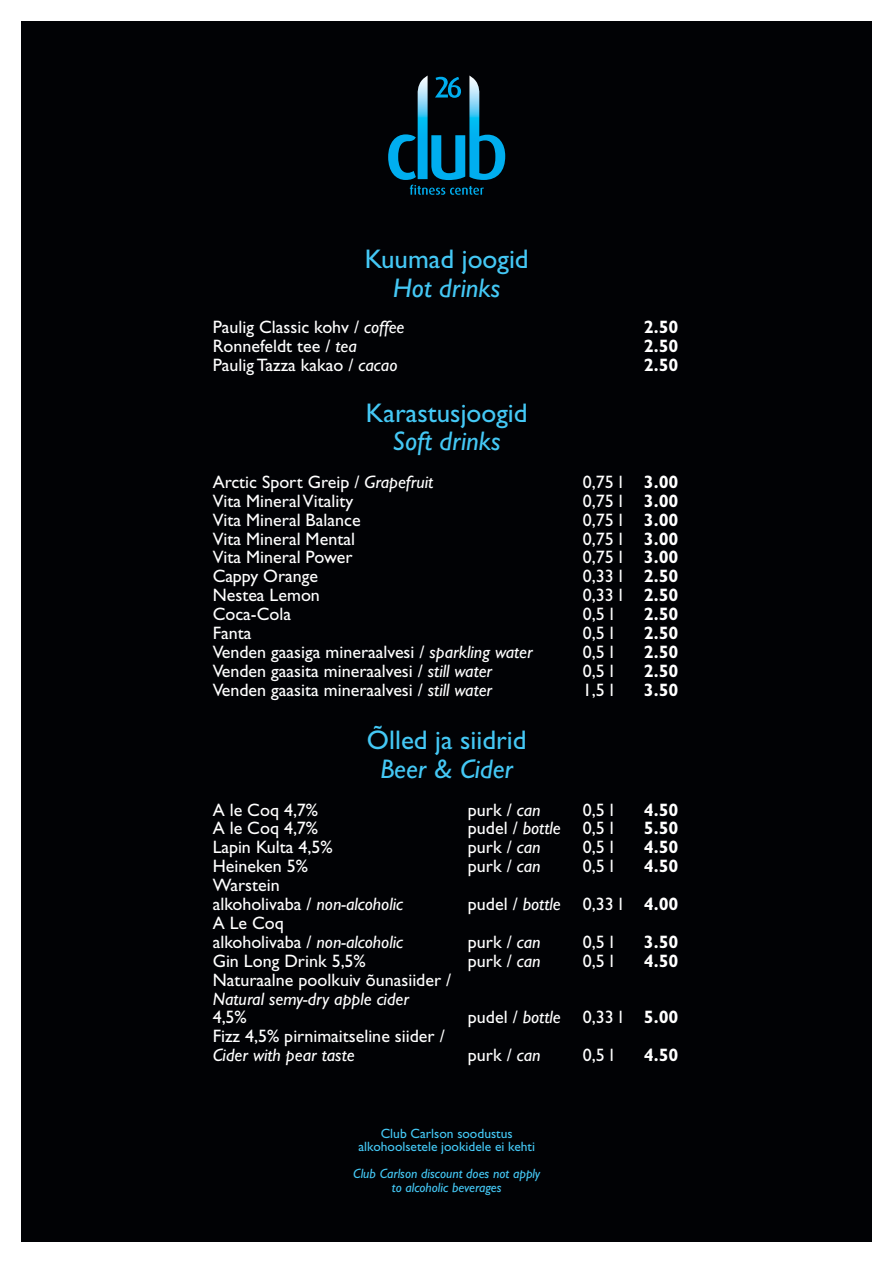
<style>
.page{position:relative;width:893px;height:1263px;background:#fff}
.page>*{position:absolute;margin:0;border:0;box-sizing:border-box;transform-origin:0 0}
.t1{font:27px "Gill Sans";color:#44c8f5}
.t2{font:italic 27px "Gill Sans";color:#44c8f5}
.t3{font:18px/18.9px "Gill Sans";color:#fff}
.t4{font:700 18px "Gill Sans";color:#fff}
.t5{font:italic 18px "Gill Sans";color:#fff}
.t6{font:italic 13.5px/13.5px "Gill Sans";color:#44c8f5;text-align:center}
.t7{font:13.5px/13.5px "Gill Sans";color:#44c8f5;text-align:center}
.s1{font-style:italic}
.s2{font-weight:700}
</style>
<div class="page">
<div style="left:21px;top:21px;width:851px;height:1221px;background:#010205"></div>
<svg style="left:410px;top:184px;width:74px;height:11px"></svg>
<img style="left:388px;top:76px;width:117px;height:104px">
<h1 class="t1" style="left:365px;top:250px;width:165px">Kuumad joogid</h1>
<h1 class="t2" style="left:393px;top:278px;width:109px">Hot drinks</h1>
<p class="t3" style="left:213px;top:319px;width:193px">Paulig Classic kohv / <span class="s1">coffee</span></p>
<p class="t4" style="left:644px;top:321px;width:36px">2.50</p>
<p class="t3" style="left:213px;top:338px;width:146px">Ronnefeldt tee / <span class="s1">tea</span></p>
<p class="t4" style="left:644px;top:339px;width:36px">2.50</p>
<p class="t3" style="left:213px;top:357px;width:186px">Paulig Tazza kakao / <span class="s1">cacao</span></p>
<p class="t4" style="left:644px;top:358px;width:36px">2.50</p>
<h1 class="t1" style="left:366px;top:403px;width:163px">Karastusjoogid</h1>
<h1 class="t2" style="left:392px;top:432px;width:110px">Soft drinks</h1>
<p class="t3" style="left:213px;top:474px;width:222px">Arctic Sport Greip / <span class="s1">Grapefruit</span></p>
<p class="t3" style="left:583px;top:474px;width:97px">0,75 l <span class="s2">3.00</span></p>
<p class="t3" style="left:213px;top:493px;width:142px">Vita Mineral Vitality</p>
<p class="t3" style="left:583px;top:493px;width:97px">0,75 l <span class="s2">3.00</span></p>
<p class="t3" style="left:213px;top:512px;width:149px">Vita Mineral Balance</p>
<p class="t3" style="left:583px;top:512px;width:97px">0,75 l <span class="s2">3.00</span></p>
<p class="t3" style="left:213px;top:531px;width:144px">Vita Mineral Mental</p>
<p class="t3" style="left:583px;top:531px;width:97px">0,75 l <span class="s2">3.00</span></p>
<p class="t3" style="left:213px;top:550px;width:141px">Vita Mineral Power</p>
<p class="t3" style="left:583px;top:550px;width:97px">0,75 l <span class="s2">3.00</span></p>
<p class="t3" style="left:213px;top:569px;width:107px">Cappy Orange</p>
<p class="t3" style="left:583px;top:569px;width:97px">0,33 l <span class="s2">2.50</span></p>
<p class="t3" style="left:213px;top:588px;width:109px">Nestea Lemon</p>
<p class="t3" style="left:583px;top:588px;width:97px">0,33 l <span class="s2">2.50</span></p>
<p class="t3" style="left:213px;top:607px;width:80px">Coca-Cola</p>
<p class="t3" style="left:583px;top:607px;width:32px">0,5 l</p>
<p class="t4" style="left:644px;top:608px;width:36px">2.50</p>
<p class="t3" style="left:213px;top:626px;width:40px">Fanta</p>
<p class="t3" style="left:583px;top:626px;width:32px">0,5 l</p>
<p class="t4" style="left:644px;top:627px;width:36px">2.50</p>
<p class="t3" style="left:213px;top:644px;width:321px">Venden gaasiga mineraalvesi / <span class="s1">sparkling water</span></p>
<p class="t3" style="left:583px;top:644px;width:32px">0,5 l</p>
<p class="t4" style="left:644px;top:646px;width:36px">2.50</p>
<p class="t3" style="left:213px;top:663px;width:281px">Venden gaasita mineraalvesi / <span class="s1">still water</span></p>
<p class="t3" style="left:583px;top:663px;width:32px">0,5 l</p>
<p class="t4" style="left:644px;top:665px;width:36px">2.50</p>
<p class="t3" style="left:213px;top:682px;width:281px">Venden gaasita mineraalvesi / <span class="s1">still water</span></p>
<p class="t3" style="left:583px;top:682px;width:32px">1,5 l</p>
<p class="t4" style="left:644px;top:683px;width:36px">3.50</p>
<h1 class="t1" style="left:367px;top:731px;width:161px">Õlled ja siidrid</h1>
<h1 class="t2" style="left:380px;top:759px;width:134px">Beer &amp; Cider</h1>
<p class="t3" style="left:213px;top:802px;width:107px">A le Coq 4,7%</p>
<p class="t3" style="left:468px;top:802px;width:74px">purk / <span class="s1">can</span></p>
<p class="t3" style="left:583px;top:802px;width:32px">0,5 l</p>
<p class="t4" style="left:644px;top:803px;width:36px">4.50</p>
<p class="t3" style="left:213px;top:821px;width:107px">A le Coq 4,7%</p>
<p class="t3" style="left:468px;top:821px;width:147px">pudel / <span class="s1">bottle</span> 0,5 l</p>
<p class="t4" style="left:644px;top:822px;width:36px">5.50</p>
<p class="t3" style="left:213px;top:840px;width:121px">Lapin Kulta 4,5%</p>
<p class="t3" style="left:468px;top:840px;width:74px">purk / <span class="s1">can</span></p>
<p class="t3" style="left:583px;top:840px;width:32px">0,5 l</p>
<p class="t4" style="left:644px;top:841px;width:36px">4.50</p>
<p class="t3" style="left:213px;top:859px;width:97px">Heineken 5%</p>
<p class="t3" style="left:468px;top:859px;width:74px">purk / <span class="s1">can</span></p>
<p class="t3" style="left:583px;top:859px;width:32px">0,5 l</p>
<p class="t4" style="left:644px;top:860px;width:36px">4.50</p>
<p class="t3" style="left:213px;top:878px;width:192px">Warstein<br>alkoholivaba / <span class="s1">non-alcoholic</span></p>
<p class="t3" style="left:468px;top:897px;width:212px">pudel / <span class="s1">bottle</span> 0,33 l <span class="s2">4.00</span></p>
<p class="t3" style="left:213px;top:915px;width:192px">A Le Coq<br>alkoholivaba / <span class="s1">non-alcoholic</span></p>
<p class="t3" style="left:468px;top:934px;width:74px">purk / <span class="s1">can</span></p>
<p class="t3" style="left:583px;top:934px;width:32px">0,5 l</p>
<p class="t4" style="left:644px;top:936px;width:36px">3.50</p>
<p class="t3" style="left:213px;top:953px;width:155px">Gin Long Drink 5,5%</p>
<p class="t3" style="left:468px;top:953px;width:74px">purk / <span class="s1">can</span></p>
<p class="t3" style="left:583px;top:953px;width:32px">0,5 l</p>
<p class="t4" style="left:644px;top:954px;width:36px">4.50</p>
<p class="t3" style="left:213px;top:972px;width:240px">Naturaalne poolkuiv õunasiider /</p>
<p class="t5" style="left:213px;top:992px;width:198px">Natural semy-dry apple cider</p>
<p class="t3" style="left:213px;top:1010px;width:36px">4,5%</p>
<p class="t3" style="left:468px;top:1010px;width:212px">pudel / <span class="s1">bottle</span> 0,33 l <span class="s2">5.00</span></p>
<p class="t3" style="left:213px;top:1029px;width:233px">Fizz 4,5% pirnimaitseline siider /</p>
<p class="t5" style="left:213px;top:1049px;width:143px">Cider with pear taste</p>
<p class="t3" style="left:468px;top:1048px;width:74px">purk / <span class="s1">can</span></p>
<p class="t3" style="left:583px;top:1048px;width:32px">0,5 l</p>
<p class="t4" style="left:644px;top:1049px;width:36px">4.50</p>
<p class="t7" style="left:358px;top:1128px;width:178px">Club Carlson soodustus alkohoolsetele jookidele ei kehti</p>
<p class="t6" style="left:353px;top:1168px;width:188px">Club Carlson discount does not apply to alcoholic beverages</p>
</div>
